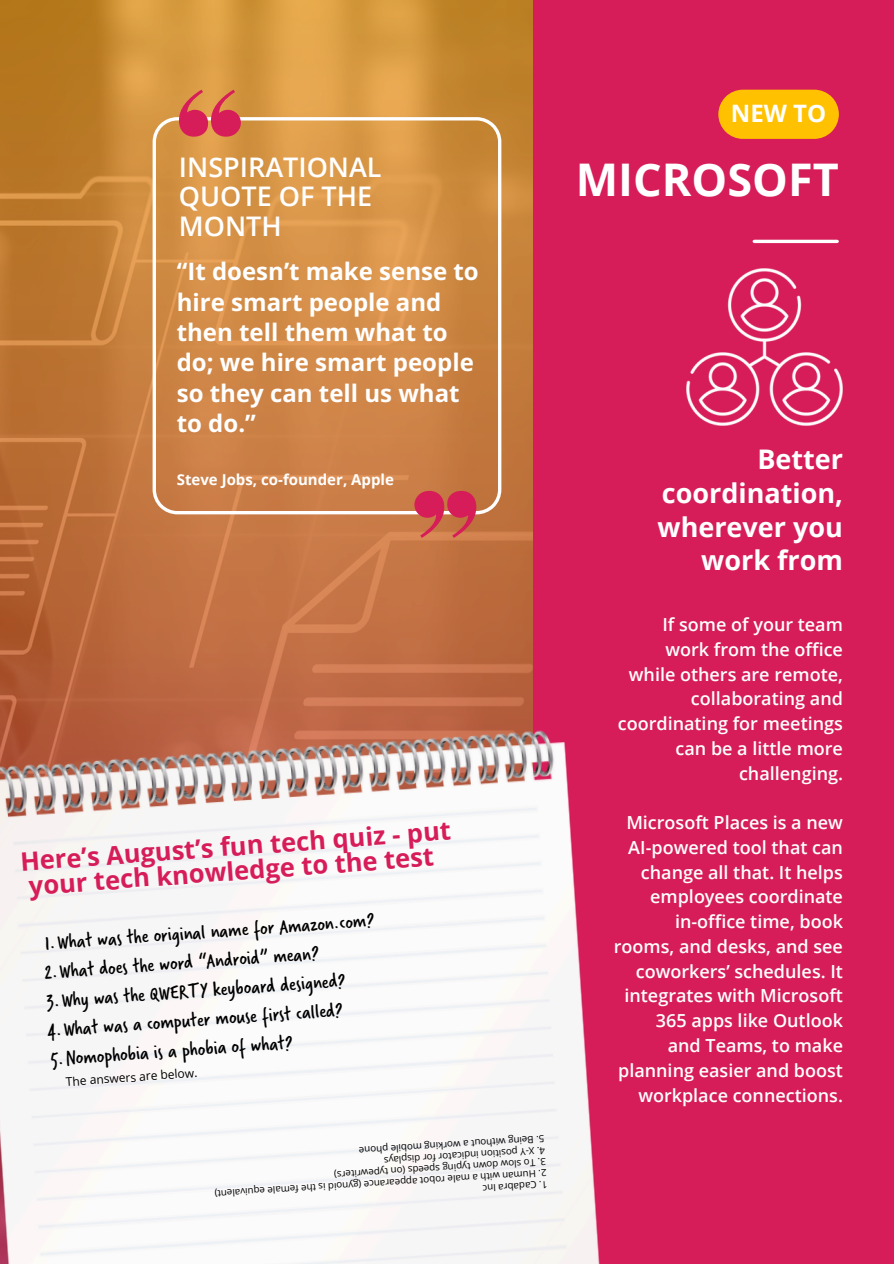
<style>
.page{position:relative;width:894px;height:1264px;background:#fff}
.page>*{position:absolute;margin:0;border:0;box-sizing:border-box;transform-origin:0 0}
.t1{font:700 45px "Open Sans";color:#fff}
.t2{font:700 27px/33.8px "Open Sans";color:#fff;text-align:right}
.t3{font:600 27px/29.2px "Open Sans";color:#fff}
.t4{font:700 25.5px/24.8px "Open Sans";color:#d61d59}
.t5{font:700 24px/30.3px "Open Sans";color:#fff}
.t6{font:21px "Verveine";color:#000}
.t7{font:600 18px "Open Sans";color:#fff}
.t8{font:700 15px "Open Sans";color:#fff}
.t9{font:12px "Open Sans";color:#000}
.t10{font:9.75px "Open Sans";color:#000}
</style>
<div class="page">
<svg style="left:0;top:0;width:533px;height:677px;background:#c47c3a"></svg>
<div style="left:533px;top:0;width:360px;height:1263px;background:#d61d59"></div>
<hr style="left:754px;top:240px;width:82px;height:3px;background:#fff">
<img style="left:0;top:677px;width:600px;height:586px">
<svg style="left:152px;top:117px;width:349px;height:397px;background:#d38e4c"></svg>
<svg style="left:414px;top:491px;width:62px;height:47px;background:#d04b51"></svg>
<svg style="left:179px;top:90px;width:62px;height:47px;background:#d85a51"></svg>
<svg style="left:718px;top:90px;width:120px;height:49px;background:#fbb207"></svg>
<img style="left:686px;top:269px;width:156px;height:156px">
<p class="t3" style="left:179px;top:152px;width:204px">INSPIRATIONAL<br>QUOTE OF THE<br>MONTH</p>
<p class="t5" style="left:177px;top:256px;width:303px">“It doesn’t make sense to hire smart people and then tell them what to do; we hire smart people so they can tell us what to do.”</p>
<p class="t8" style="left:177px;top:468px;width:219px">Steve Jobs, co-founder, Apple</p>
<p class="t4" style="left:20px;top:848px;width:433px;rotate:-4deg">Here’s August’s fun tech quiz - put your tech knowledge to the test</p>
<p class="t6" style="left:44px;top:928px;width:331px;rotate:-4deg">1.What was the original name for Amazon.com?</p>
<p class="t6" style="left:44px;top:958px;width:276px;rotate:-4deg">2.What does the word “Android” mean?</p>
<p class="t6" style="left:46px;top:986px;width:301px;rotate:-4deg">3.Why was the QWERTY keyboard designed?</p>
<p class="t6" style="left:47px;top:1015px;width:297px;rotate:-4deg">4.What was a computer mouse first called?</p>
<p class="t6" style="left:50px;top:1044px;width:244px;rotate:-4deg">5.Nomophobia is a phobia of what?</p>
<p class="t9" style="left:65px;top:1073px;width:133px;rotate:-4deg">The answers are below.</p>
<p class="t10" style="left:544px;top:1145px;width:187px;rotate:176deg">5. Being without a working mobile phone</p>
<p class="t10" style="left:545px;top:1156px;width:163px;rotate:176deg">4. X-Y position indicator for displays</p>
<p class="t10" style="left:546px;top:1167px;width:213px;rotate:176deg">3. To slow down typing speeds (on typewriters)</p>
<p class="t10" style="left:547px;top:1178px;width:334px;rotate:176deg">2. Human with a male robot appearance (gynoid is the female equivalent)</p>
<p class="t10" style="left:547px;top:1190px;width:66px;rotate:176deg">1. Cadabra Inc</p>
<p class="t5" style="left:730px;top:98px;width:97px">NEW TO</p>
<p class="t1" style="left:575px;top:148px;width:264px">MICROSOFT</p>
<h5 class="t2" style="left:657px;top:441px;width:187px">Better coordination, wherever you work from</h5>
<p class="t7" style="left:662px;top:612px;width:182px">If some of your team</p>
<p class="t7" style="left:665px;top:636px;width:179px">work from the office</p>
<p class="t7" style="left:628px;top:661px;width:215px">while others are remote,</p>
<h3 class="t7" style="left:690px;top:686px;width:153px">collaborating and</h3>
<p class="t7" style="left:617px;top:711px;width:226px">coordinating for meetings</p>
<p class="t7" style="left:675px;top:735px;width:169px">can be a little more</p>
<p class="t7" style="left:738px;top:760px;width:105px">challenging.</p>
<p class="t7" style="left:626px;top:810px;width:218px">Microsoft Places is a new</p>
<p class="t7" style="left:628px;top:834px;width:216px">AI-powered tool that can</p>
<p class="t7" style="left:640px;top:859px;width:203px">change all that. It helps</p>
<p class="t7" style="left:650px;top:884px;width:194px">employees coordinate</p>
<p class="t7" style="left:675px;top:909px;width:169px">in-office time, book</p>
<p class="t7" style="left:613px;top:933px;width:230px">rooms, and desks, and see</p>
<p class="t7" style="left:635px;top:958px;width:208px">coworkers’ schedules. It</p>
<p class="t7" style="left:624px;top:983px;width:220px">integrates with Microsoft</p>
<h4 class="t7" style="left:655px;top:1008px;width:188px">365 apps like Outlook</h4>
<h1 class="t7" style="left:667px;top:1032px;width:177px">and Teams, to make</h1>
<p class="t7" style="left:618px;top:1057px;width:226px">planning easier and boost</p>
<h3 class="t7" style="left:638px;top:1082px;width:206px">workplace connections.</h3>
</div>
